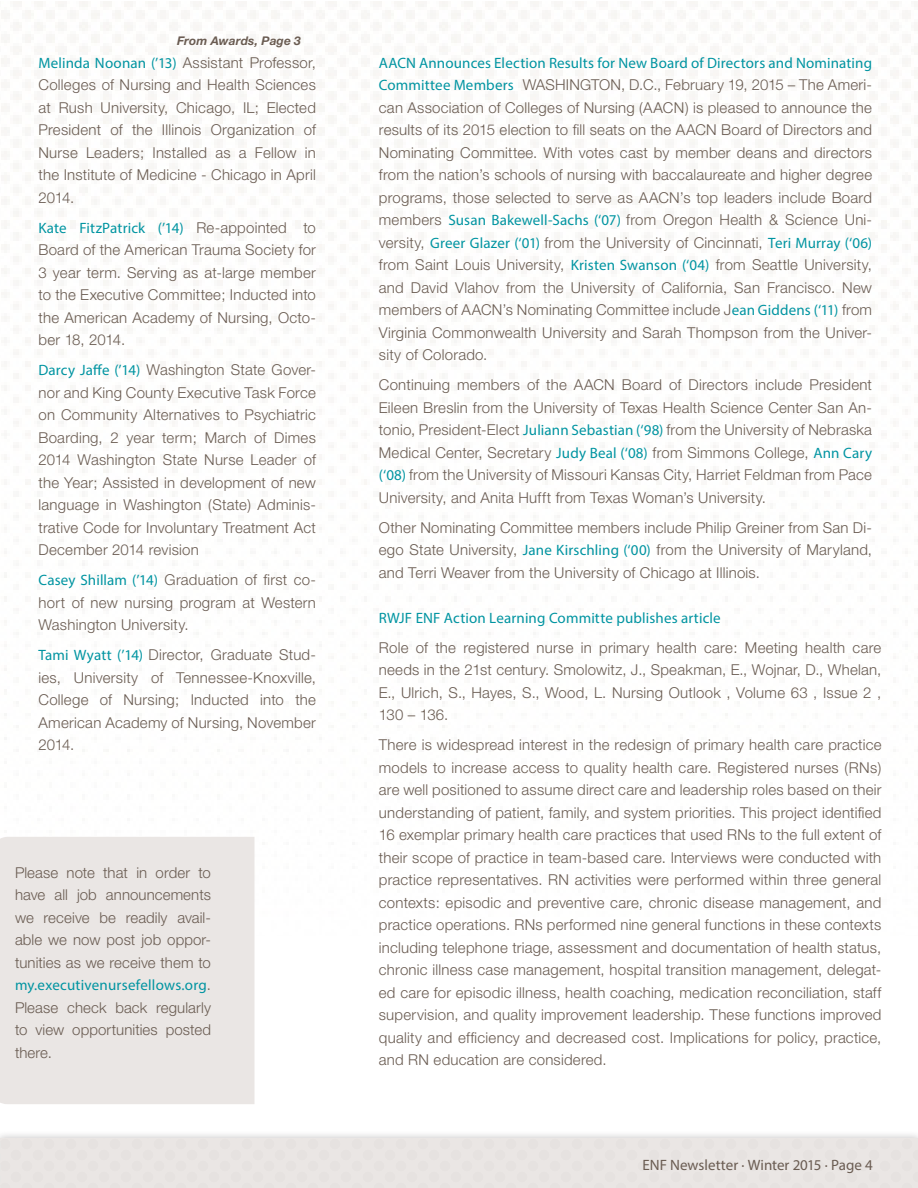
<style>
.page{position:relative;width:918px;height:1188px;background:#fff}
.page>*{position:absolute;margin:0;border:0;box-sizing:border-box;transform-origin:0 0}
.Clear_Paragraph{font:300 15px/22.5px "Helvetica Neue";letter-spacing:.015em;color:#6a5c52;text-align:justify}
.t1{font:15px "Myriad Pro";letter-spacing:.01em;color:#0094a1}
.t2{font:15px "Myriad Pro";color:#6a5c52}
.See_Page{font:italic 700 12px "Helvetica Neue";letter-spacing:.01em;color:#6a5c52}
.s1{font-family:"Myriad Pro";font-weight:400;color:#0094a1}
</style>
<div class="page">
<div style="left:0;top:1130px;width:918px;height:58px;background:#231f20;opacity:.3"></div>
<div style="left:0;top:1138px;width:918px;height:50px;background:#eae6e4"></div>
<div style="left:0;top:837px;width:254px;height:267px;background:#eae6e4"></div>
<p class="See_Page" style="left:177px;top:33px;width:125px">From Awards, Page 3</p>
<p class="Clear_Paragraph" style="left:39px;top:51px;width:279px"><span class="s1">Melinda Noonan (’13)</span> Assistant Professor, Colleges of Nursing and Health Sciences at Rush University, Chicago, IL; Elected President of the Illinois Organization of Nurse Leaders; Installed as a Fellow in the Institute of Medicine - Chicago in April 2014.</p>
<p class="Clear_Paragraph" style="left:38px;top:216px;width:279px"><span class="s1">Kate FitzPatrick (’14)</span> Re-appointed to Board of the American Trauma Society for 3 year term. Serving as at-large member to the Executive Committee; Inducted into the American Academy of Nursing, Octo&shy;ber 18, 2014.</p>
<p class="Clear_Paragraph" style="left:38px;top:358px;width:279px"><span class="s1">Darcy Jaffe (’14)</span> Washington State Gover&shy;nor and King County Executive Task Force on Community Alternatives to Psychiatric Boarding, 2 year term; March of Dimes 2014 Washington State Nurse Leader of the Year; Assisted in development of new language in Washington (State) Adminis&shy;trative Code for Involuntary Treatment Act December 2014 revision</p>
<p class="Clear_Paragraph" style="left:38px;top:568px;width:279px"><span class="s1">Casey Shillam (’14)</span> Graduation of first co&shy;hort of new nursing program at Western Washington University.</p>
<p class="Clear_Paragraph" style="left:38px;top:643px;width:279px"><span class="s1">Tami Wyatt (’14)</span> Director, Graduate Stud&shy;ies, University of Tennessee-Knoxville, College of Nursing; Inducted into the American Academy of Nursing, November 2014.</p>
<p class="Clear_Paragraph" style="left:15px;top:861px;width:197px">Please note that in order to have all job announcements we receive be readily avail&shy;able we now post job oppor&shy;tunities as we receive them to <span class="s1">my.executivenursefellows.org</span>.<br>Please check back regularly to view opportunities posted there.</p>
<p class="Clear_Paragraph" style="left:379px;top:51px;width:495px"><span class="s1">AACN Announces Election Results for New Board of Directors and Nominating Committee Members</span> WASHINGTON, D.C., February 19, 2015 – The Ameri&shy;can Association of Colleges of Nursing (AACN) is pleased to announce the results of its 2015 election to fill seats on the AACN Board of Directors and Nominating Committee. With votes cast by member deans and directors from the nation’s schools of nursing with baccalaureate and higher degree programs, those selected to serve as AACN’s top leaders include Board members <span class="s1">Susan Bakewell-Sachs (‘07)</span> from Oregon Health &amp; Science Uni&shy;versity, <span class="s1">Greer Glazer (‘01)</span> from the University of Cincinnati, <span class="s1">Teri Murray (‘06) </span>from Saint Louis University, <span class="s1">Kristen Swanson (‘04)</span> from Seattle University, and David Vlahov from the University of California, San Francisco. New members of AACN’s Nominating Committee include J<span class="s1">ean Giddens (‘11)</span> from Virginia Commonwealth University and Sarah Thompson from the Univer&shy;sity of Colorado.</p>
<p class="Clear_Paragraph" style="left:379px;top:373px;width:495px">Continuing members of the AACN Board of Directors include President Eileen Breslin from the University of Texas Health Science Center San An&shy;tonio, President-Elect <span class="s1">Juliann Sebastian (‘98)</span> from the University of Nebraska Medical Center, Secretary <span class="s1">Judy Beal (‘08)</span> from Simmons College, <span class="s1">Ann Cary (‘08)</span> from the University of Missouri Kansas City, Harriet Feldman from Pace University, and Anita Hufft from Texas Woman’s University.</p>
<p class="Clear_Paragraph" style="left:379px;top:516px;width:495px">Other Nominating Committee members include Philip Greiner from San Di&shy;ego State University, <span class="s1">Jane Kirschling (‘00)</span> from the University of Maryland, and Terri Weaver from the University of Chicago at Illinois.</p>
<p class="t1" style="left:379px;top:608px;width:343px">RWJF ENF Action Learning Committe publishes article</p>
<p class="Clear_Paragraph" style="left:379px;top:636px;width:504px">Role of the registered nurse in primary health care: Meeting health care needs in the 21st century. Smolowitz, J., Speakman, E., Wojnar, D., Whelan, E., Ulrich, S., Hayes, S., Wood, L. Nursing Outlook , Volume 63 , Issue 2 , 130 – 136.</p>
<p class="Clear_Paragraph" style="left:379px;top:733px;width:504px">There is widespread interest in the redesign of primary health care practice models to increase access to quality health care. Registered nurses (RNs) are well positioned to assume direct care and leadership roles based on their understanding of patient, family, and system priorities. This project identified 16 exemplar primary health care practices that used RNs to the full extent of their scope of practice in team-based care. Interviews were conducted with practice representatives. RN activities were performed within three general contexts: episodic and preventive care, chronic disease management, and practice operations. RNs performed nine general functions in these contexts including telephone triage, assessment and documentation of health status, chronic illness case management, hospital transition management, delegat&shy;ed care for episodic illness, health coaching, medication reconciliation, staff supervision, and quality improvement leadership. These functions improved quality and efficiency and decreased cost. Implications for policy, practice, and RN education are considered.</p>
<p class="t2" style="left:643px;top:1156px;width:232px">ENF Newsletter · Winter 2015 · Page 4</p>
</div>
